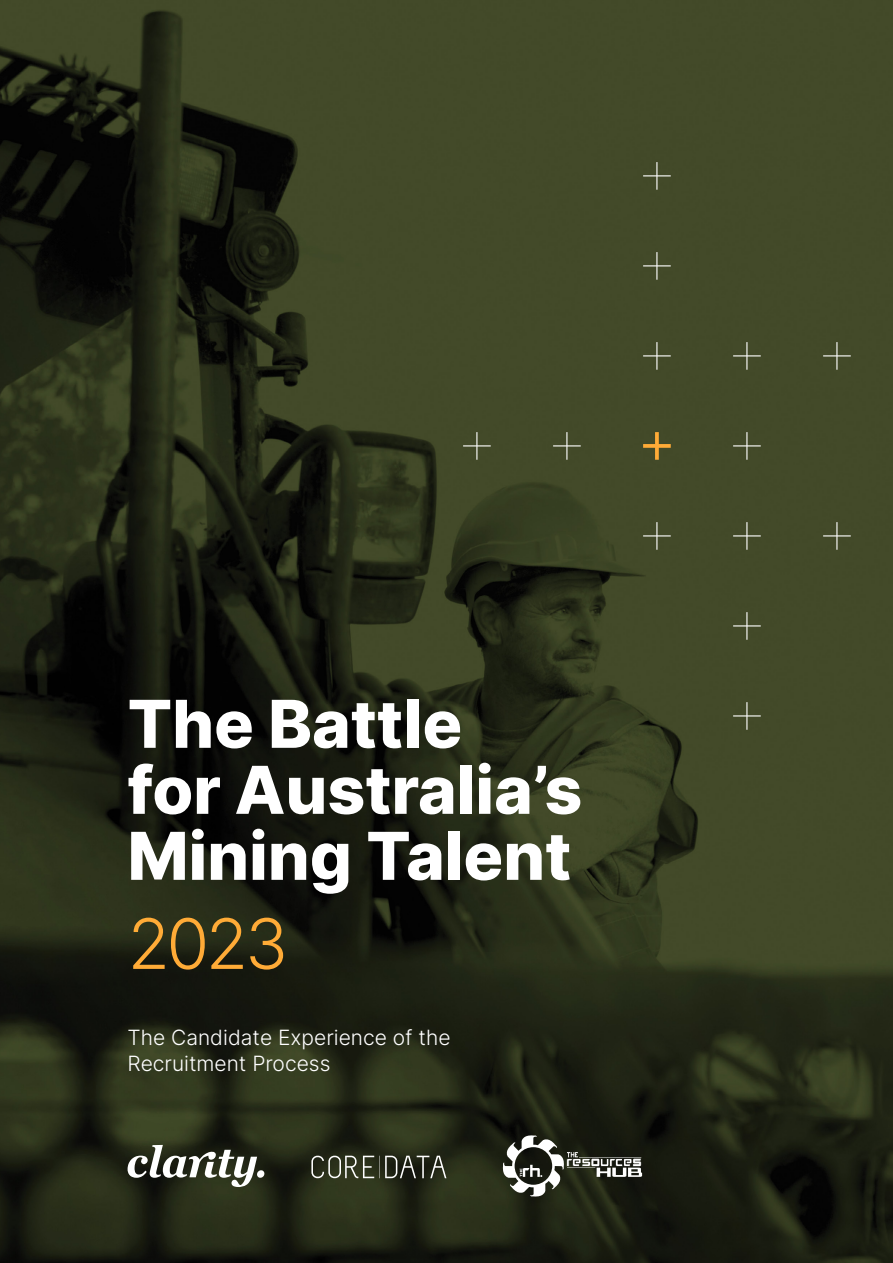
<style>
.page{position:relative;width:893px;height:1263px;background:#fff}
.page>*{position:absolute;margin:0;border:0;box-sizing:border-box;transform-origin:0 0}
.t1{font:300 69.6px "Inter";color:#ffab37}
.t2{font:800 66px/66px "Inter";color:#fff}
.t3{font:300 21px/25.2px "Inter";color:#fff}
</style>
<div class="page">
<img style="left:0;top:0;width:893px;height:1263px">
<svg style="left:502px;top:1134px;width:140px;height:63px"></svg>
<svg style="left:127px;top:1145px;width:137px;height:42px"></svg>
<svg style="left:311px;top:1156px;width:135px;height:22px;background:#505446"></svg>
<svg style="left:463px;top:432px;width:28px;height:28px"></svg>
<svg style="left:553px;top:432px;width:28px;height:28px"></svg>
<svg style="left:655px;top:432px;width:4px;height:28px"></svg>
<svg style="left:643px;top:444px;width:28px;height:4px"></svg>
<svg style="left:643px;top:522px;width:28px;height:28px"></svg>
<svg style="left:643px;top:342px;width:28px;height:28px"></svg>
<svg style="left:643px;top:252px;width:28px;height:28px"></svg>
<svg style="left:733px;top:432px;width:28px;height:28px"></svg>
<svg style="left:733px;top:522px;width:28px;height:28px"></svg>
<svg style="left:733px;top:342px;width:28px;height:28px"></svg>
<svg style="left:643px;top:162px;width:28px;height:28px"></svg>
<svg style="left:823px;top:342px;width:28px;height:28px"></svg>
<svg style="left:823px;top:522px;width:28px;height:28px"></svg>
<svg style="left:733px;top:612px;width:28px;height:28px"></svg>
<svg style="left:733px;top:702px;width:28px;height:28px"></svg>
<h2 class="t2" style="left:128px;top:689px;width:456px">The Battle<br>for Australia’s<br>Mining Talent</h2>
<h1 class="t1" style="left:128px;top:893px;width:162px">2023</h1>
<p class="t3" style="left:128px;top:1025px;width:325px">The Candidate Experience of the<br>Recruitment Process</p>
</div>
